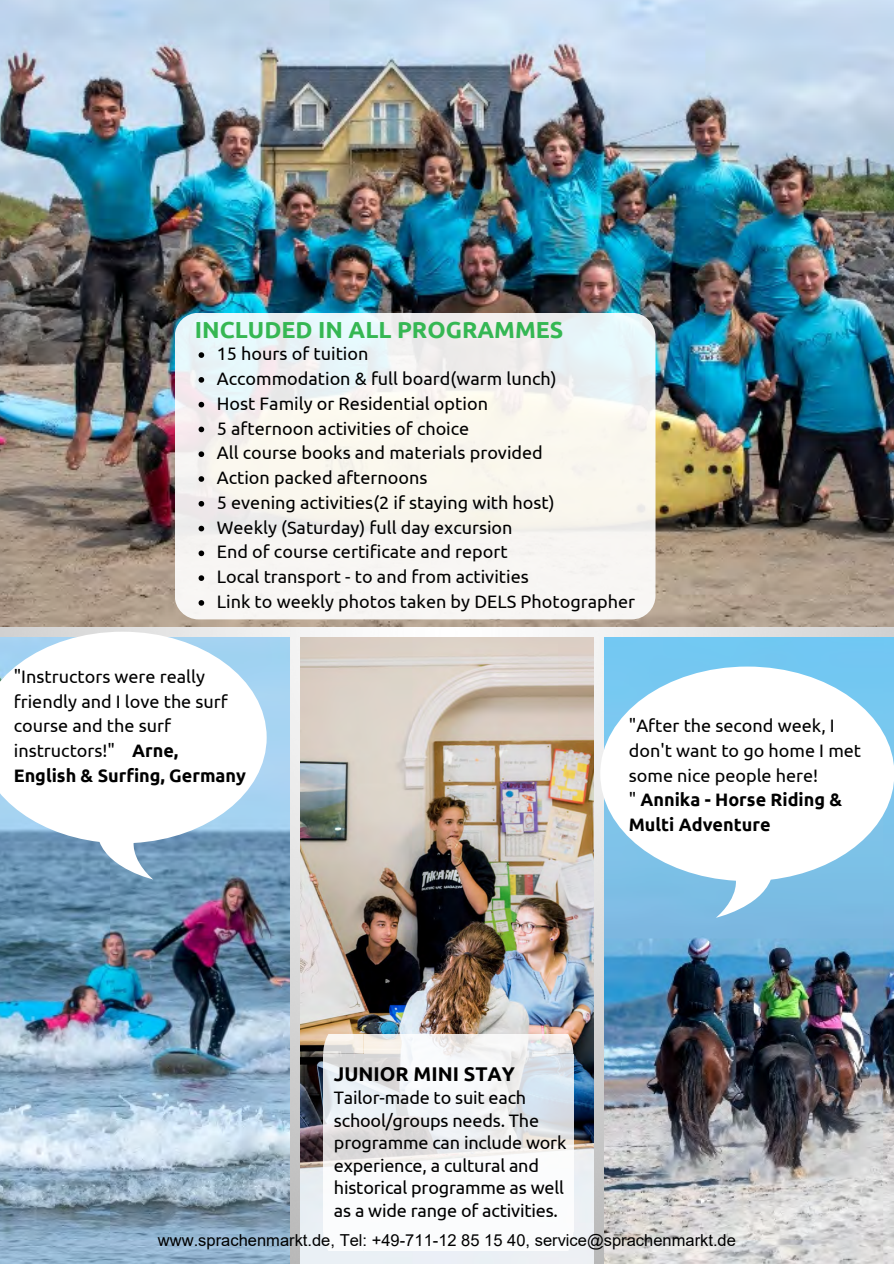
<style>
.page{position:relative;width:894px;height:1264px;background:#fff}
.page>*{position:absolute;margin:0;border:0;box-sizing:border-box;transform-origin:0 0}
.t1{font:700 23.25px "Ubuntu";color:#35b753}
.t2{font:700 19.8px "Ubuntu";color:#000}
.t3{font:18px/24.8px "Ubuntu";color:#000}
.t4{font:700 18px "Ubuntu";color:#000}
.t5{font:16.5px "Arial";color:#000}
.s1{font-weight:700}
</style>
<div class="page">
<img style="left:0;top:0;width:893px;height:626px">
<img style="left:0;top:637px;width:289px;height:626px">
<img style="left:300px;top:637px;width:293px;height:626px">
<img style="left:604px;top:637px;width:289px;height:626px">
<svg style="left:364px;top:1053px;width:168px;height:178px"></svg>
<svg style="left:323px;top:1053px;width:41px;height:178px"></svg>
<svg style="left:323px;top:1231px;width:41px;height:19px"></svg>
<div style="left:364px;top:1231px;width:168px;height:19px;background:#fff"></div>
<svg style="left:532px;top:1231px;width:41px;height:19px"></svg>
<svg style="left:532px;top:1053px;width:41px;height:178px"></svg>
<svg style="left:532px;top:1034px;width:41px;height:19px"></svg>
<svg style="left:323px;top:1034px;width:41px;height:19px"></svg>
<svg style="left:364px;top:1034px;width:168px;height:19px;fill:#f7f3f2"></svg>
<div style="left:175px;top:313px;width:480px;height:306px;background:linear-gradient(to bottom,#eef2f1,#fbf6f0);border-radius:24px"></div>
<svg style="left:0;top:631px;width:266px;height:248px"></svg>
<svg style="left:198px;top:352px;width:6px;height:6px"></svg>
<svg style="left:198px;top:377px;width:6px;height:5px"></svg>
<svg style="left:198px;top:402px;width:6px;height:5px"></svg>
<svg style="left:198px;top:426px;width:6px;height:6px"></svg>
<svg style="left:198px;top:451px;width:6px;height:6px"></svg>
<svg style="left:198px;top:476px;width:6px;height:6px"></svg>
<svg style="left:198px;top:501px;width:6px;height:5px"></svg>
<svg style="left:198px;top:525px;width:6px;height:6px"></svg>
<svg style="left:198px;top:550px;width:6px;height:6px"></svg>
<svg style="left:198px;top:575px;width:6px;height:6px"></svg>
<svg style="left:198px;top:600px;width:6px;height:5px"></svg>
<svg style="left:600px;top:666px;width:293px;height:251px"></svg>
<p class="t1" style="left:195px;top:317px;width:370px">INCLUDED IN ALL PROGRAMMES</p>
<p class="t3" style="left:217px;top:341px;width:153px">15 hours of tuition</p>
<p class="t3" style="left:217px;top:366px;width:341px">Accommodation &amp; full board(warm lunch)</p>
<p class="t3" style="left:217px;top:390px;width:272px">Host Family or Residential option</p>
<p class="t3" style="left:217px;top:415px;width:254px">5 afternoon activities of choice</p>
<p class="t3" style="left:217px;top:440px;width:327px">All course books and materials provided</p>
<p class="t3" style="left:217px;top:465px;width:212px">Action packed afternoons</p>
<p class="t3" style="left:217px;top:490px;width:339px">5 evening activities(2 if staying with host)</p>
<p class="t3" style="left:217px;top:514px;width:297px">Weekly (Saturday) full day excursion</p>
<p class="t3" style="left:217px;top:539px;width:292px">End of course certificate and report</p>
<p class="t3" style="left:217px;top:564px;width:313px">Local transport - to and from activities</p>
<p class="t3" style="left:217px;top:589px;width:420px">Link to weekly photos taken by DELS Photographer</p>
<p class="t3" style="left:14px;top:663px;width:215px">"Instructors were really friendly and I love the surf course and the surf instructors!" <span class="s1">Arne,</span></p>
<p class="t4" style="left:14px;top:765px;width:234px">English &amp; Surfing, Germany</p>
<p class="t3" style="left:628px;top:713px;width:234px">"After the second week, I don't want to go home I met some nice people here!<br>" <span class="s1">Annika - Horse Riding &amp;<br>Multi Adventure</span></p>
<p class="t2" style="left:334px;top:1062px;width:182px">JUNIOR MINI STAY</p>
<p class="t3" style="left:334px;top:1086px;width:234px;line-height:22.5px">Tailor-made to suit each school/groups needs. The programme can include work experience, a cultural and historical programme as well as a wide range of activities.</p>
<p class="t5" style="left:158px;top:1229px;width:579px">www.sprachenmarkt.de, Tel: +49-711-12 85 15 40, service@sprachenmarkt.de</p>
</div>
